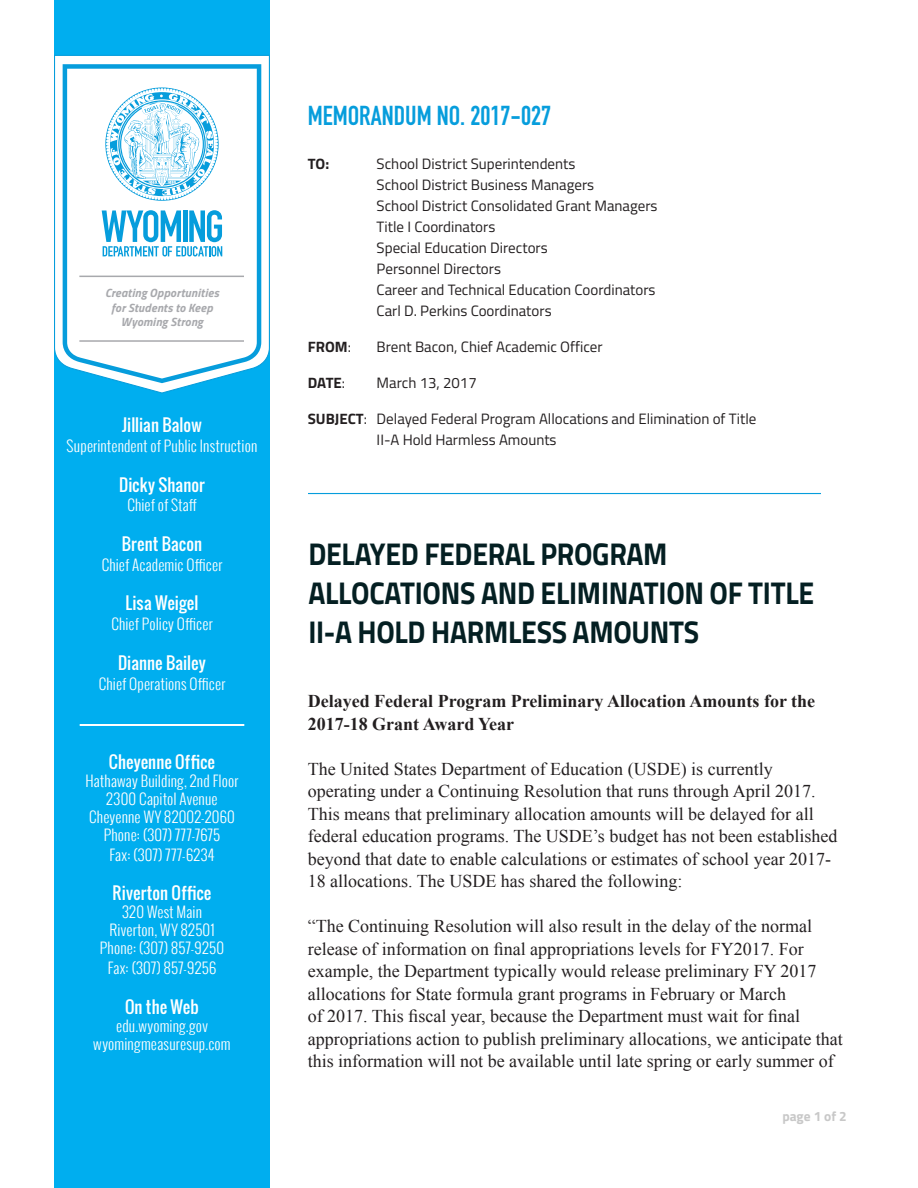
<style>
.page{position:relative;width:918px;height:1188px;background:#fff}
.page>*{position:absolute;margin:0;border:0;box-sizing:border-box;transform-origin:0 0}
.Headline{font:700 31.5px/39px "Titillium Web";letter-spacing:-.01em;color:#041f22;scale:.9 1}
.Section_Title{font:27px "DIN Engschrift Std";color:#069ddc}
.t1{font:18px/22.5px "Times New Roman";color:#231f20}
.t2{font:700 18px/22.5px "Times New Roman";color:#231f20}
.Subhead{font:16.5px "Oswald";letter-spacing:.005em;color:#fff}
.Emphasis{font:15px/21px "Titillium Web";color:#231f20}
.Subhead-2{font:300 15px "Oswald";letter-spacing:.015em;color:#fff}
.Emphasis-2{font:700 15px "Titillium Web";color:#231f20}
.t3{font:700 13.5px "Titillium Web";color:#c8c8c8}
.Subhead-3{font:italic 700 12px "Titillium Web";letter-spacing:.015em;color:#a8a9ad}
.s1{font-weight:400}
.s2{font-weight:700}
</style>
<div class="page">
<div style="left:54px;top:0;width:216px;height:1188px;background:#00aeef"></div>
<svg style="left:54px;top:55px;width:216px;height:338px;fill:#fff"></svg>
<svg style="left:63px;top:64px;width:198px;height:319px;background:#dff2fa"></svg>
<hr style="left:79px;top:276px;width:165px;height:1px;background:#a8a9ad">
<hr style="left:79px;top:340px;width:165px;height:2px;background:#a8a9ad">
<hr style="left:308px;top:493px;width:513px;height:1px;background:#069ddc">
<svg style="left:102px;top:210px;width:120px;height:46px;background:#82cded"></svg>
<svg style="left:105px;top:87px;width:114px;height:114px;background:#c4e7f6"></svg>
<hr style="left:80px;top:724px;width:164px;height:1px;background:#fff">
<hr style="left:80px;top:725px;width:164px;height:1px;background:#fff">
<p class="Subhead-3" style="left:105px;top:284px;width:115px">Creating Opportunities</p>
<p class="Subhead-3" style="left:111px;top:298px;width:103px">for Students to Keep</p>
<p class="Subhead-3" style="left:121px;top:312px;width:84px">Wyoming Strong</p>
<p class="Subhead" style="left:122px;top:413px;width:81px">Jillian Balow</p>
<p class="Subhead-2" style="left:67px;top:435px;width:192px">Superintendent of Public Instruction</p>
<p class="Subhead" style="left:119px;top:472px;width:87px">Dicky Shanor</p>
<p class="Subhead-2" style="left:127px;top:494px;width:71px">Chief of Staff</p>
<p class="Subhead" style="left:122px;top:532px;width:82px">Brent Bacon</p>
<p class="Subhead-2" style="left:102px;top:554px;width:122px">Chief Academic Officer</p>
<p class="Subhead" style="left:126px;top:591px;width:74px">Lisa Weigel</p>
<p class="Subhead-2" style="left:111px;top:613px;width:103px">Chief Policy Officer</p>
<p class="Subhead" style="left:118px;top:650px;width:89px">Dianne Bailey</p>
<p class="Subhead-2" style="left:99px;top:672px;width:128px">Chief Operations Officer</p>
<p class="Subhead" style="left:109px;top:749px;width:108px">Cheyenne Office</p>
<p class="Subhead-2" style="left:86px;top:770px;width:154px">Hathaway Building, 2nd Floor</p>
<p class="Subhead-2" style="left:106px;top:788px;width:113px">2300 Capitol Avenue</p>
<p class="Subhead-2" style="left:89px;top:806px;width:147px">Cheyenne WY 82002-2060</p>
<p class="Subhead-2" style="left:104px;top:824px;width:118px">Phone: (307) 777-7675</p>
<p class="Subhead-2" style="left:110px;top:843px;width:106px">Fax: (307) 777-6234</p>
<p class="Subhead" style="left:113px;top:881px;width:100px">Riverton Office</p>
<p class="Subhead-2" style="left:122px;top:901px;width:81px">320 West Main</p>
<p class="Subhead-2" style="left:109px;top:919px;width:107px">Riverton, WY 82501</p>
<p class="Subhead-2" style="left:100px;top:937px;width:126px">Phone: (307) 857-9250</p>
<p class="Subhead-2" style="left:108px;top:957px;width:110px">Fax: (307) 857-9256</p>
<p class="Subhead" style="left:125px;top:994px;width:75px">On the Web</p>
<p class="Subhead-2" style="left:116px;top:1014px;width:93px">edu.wyoming.gov</p>
<p class="Subhead-2" style="left:93px;top:1032px;width:139px">wyomingmeasuresup.com</p>
<p class="Section_Title" style="left:308px;top:100px;width:245px">MEMORANDUM NO. 2017-027</p>
<p class="Emphasis-2" style="left:308px;top:152px;width:23px">TO:</p>
<p class="Emphasis" style="left:377px;top:152px;width:200px">School District Superintendents</p>
<p class="Emphasis" style="left:377px;top:173px;width:219px">School District Business Managers</p>
<p class="Emphasis" style="left:377px;top:194px;width:282px">School District Consolidated Grant Managers</p>
<p class="Emphasis" style="left:377px;top:215px;width:120px">Title I Coordinators</p>
<p class="Emphasis" style="left:377px;top:236px;width:173px">Special Education Directors</p>
<p class="Emphasis" style="left:377px;top:257px;width:126px">Personnel Directors</p>
<p class="Emphasis" style="left:377px;top:278px;width:280px">Career and Technical Education Coordinators</p>
<p class="Emphasis" style="left:377px;top:299px;width:177px">Carl D. Perkins Coordinators</p>
<p class="Emphasis-2" style="left:308px;top:335px;width:45px">FROM<span class="s1">:</span></p>
<p class="Emphasis" style="left:377px;top:335px;width:228px">Brent Bacon, Chief Academic Officer</p>
<p class="Emphasis-2" style="left:308px;top:371px;width:39px">DATE<span class="s1">:</span></p>
<p class="Emphasis" style="left:377px;top:371px;width:102px">March 13, 2017</p>
<p class="Emphasis" style="left:377px;top:407px;width:381px;text-indent:-69px"><span class="s2">SUBJECT</span>: Delayed Federal Program Allocations and Elimination of Title<br>II-A Hold Harmless Amounts</p>
<p class="Headline" style="left:308px;top:533px;width:564px">DELAYED FEDERAL PROGRAM<br>ALLOCATIONS AND ELIMINATION OF TITLE<br>II-A HOLD HARMLESS AMOUNTS</p>
<p class="t2" style="left:308px;top:689px;width:509px">Delayed Federal Program Preliminary Allocation Amounts for the<br>2017-18 Grant Award Year</p>
<p class="t1" style="left:308px;top:757px;width:531px">The United States Department of Education (USDE) is currently operating under a Continuing Resolution that runs through April 2017.<br>This means that preliminary allocation amounts will be delayed for all federal education programs. The USDE’s budget has not been established beyond that date to enable calculations or estimates of school year 2017- 18 allocations. The USDE has shared the following:</p>
<p class="t1" style="left:308px;top:915px;width:537px">“The Continuing Resolution will also result in the delay of the normal release of information on final appropriations levels for FY2017. For example, the Department typically would release preliminary FY 2017 allocations for State formula grant programs in February or March<br>of 2017. This fiscal year, because the Department must wait for final appropriations action to publish preliminary allocations, we anticipate that this information will not be available until late spring or early summer of</p>
<p class="t3" style="left:782px;top:1106px;width:66px">page 1 of 2</p>
</div>
